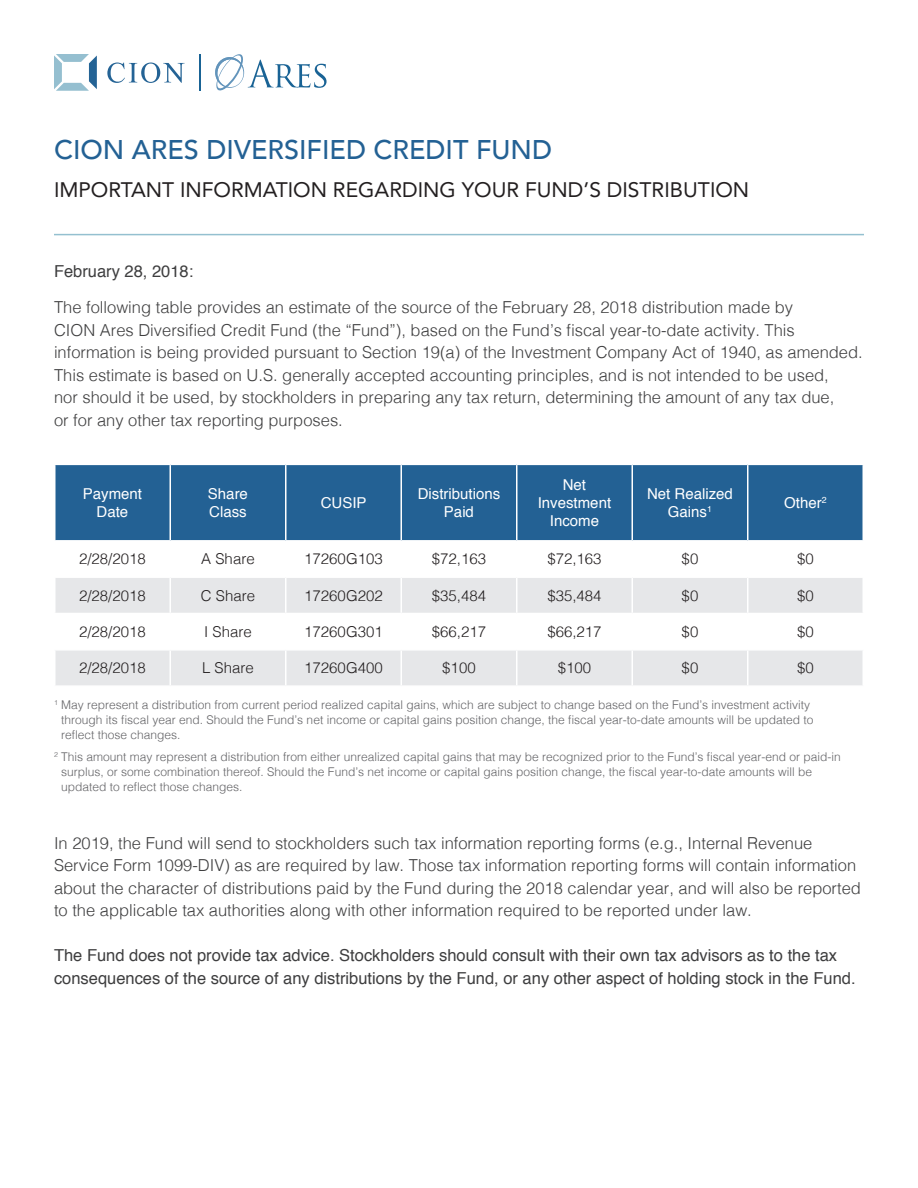
<style>
.page{position:relative;width:918px;height:1188px;background:#fff}
.page>*{position:absolute;margin:0;border:0;box-sizing:border-box;transform-origin:0 0}
.t1{font:500 27px "Avenir";color:#236194}
.t2{font:21px "Avenir";color:#231f20}
.t3{font:300 16.5px/22.5px "Helvetica";color:#3e3e3f}
.t4{font:16.5px/22.5px "Helvetica";color:#3e3e3f}
.t5{font:300 15px "Helvetica";color:#231f20}
.t6{font:15px/18px "Helvetica";color:#fff;text-align:center}
.t7{font:300 12px/15px "Helvetica";color:#636366}
</style>
<div class="page">
<hr style="left:200px;top:54px;width:1px;height:37px;background:#196395">
<svg style="left:215px;top:54px;width:112px;height:37px"></svg>
<svg style="left:107px;top:63px;width:78px;height:20px"></svg>
<svg style="left:54px;top:54px;width:43px;height:37px"></svg>
<div style="left:56px;top:465px;width:806px;height:75px;background:#236194"></div>
<svg style="left:56px;top:578px;width:806px;height:107px;fill:#e6e7e9"></svg>
<hr style="left:170px;top:465px;width:1px;height:75px;background:#fff">
<hr style="left:285px;top:465px;width:1px;height:75px;background:#fff">
<hr style="left:400px;top:465px;width:2px;height:75px;background:#fff">
<hr style="left:516px;top:465px;width:2px;height:75px;background:#fff">
<hr style="left:632px;top:465px;width:1px;height:75px;background:#fff">
<hr style="left:747px;top:465px;width:1px;height:75px;background:#fff">
<hr style="left:170px;top:578px;width:1px;height:35px;background:#fff">
<hr style="left:285px;top:578px;width:1px;height:35px;background:#fff">
<hr style="left:400px;top:578px;width:2px;height:35px;background:#fff">
<hr style="left:516px;top:578px;width:2px;height:35px;background:#fff">
<hr style="left:632px;top:578px;width:1px;height:35px;background:#fff">
<hr style="left:747px;top:578px;width:1px;height:35px;background:#fff">
<hr style="left:54px;top:613px;width:116px;height:1px;background:#fff">
<hr style="left:170px;top:613px;width:116px;height:1px;background:#fff">
<hr style="left:170px;top:614px;width:1px;height:35px;background:#fff">
<hr style="left:286px;top:613px;width:115px;height:1px;background:#fff">
<hr style="left:285px;top:614px;width:1px;height:35px;background:#fff">
<hr style="left:401px;top:613px;width:116px;height:1px;background:#fff">
<hr style="left:400px;top:614px;width:2px;height:35px;background:#fff">
<hr style="left:517px;top:613px;width:115px;height:1px;background:#fff">
<hr style="left:516px;top:614px;width:2px;height:35px;background:#fff">
<hr style="left:632px;top:613px;width:116px;height:1px;background:#fff">
<hr style="left:632px;top:614px;width:1px;height:35px;background:#fff">
<hr style="left:748px;top:613px;width:116px;height:1px;background:#fff">
<hr style="left:747px;top:614px;width:1px;height:35px;background:#fff">
<hr style="left:54px;top:649px;width:116px;height:2px;background:#fff">
<hr style="left:170px;top:649px;width:116px;height:2px;background:#fff">
<hr style="left:170px;top:651px;width:1px;height:34px;background:#fff">
<hr style="left:286px;top:649px;width:115px;height:2px;background:#fff">
<hr style="left:285px;top:651px;width:1px;height:34px;background:#fff">
<hr style="left:401px;top:649px;width:116px;height:2px;background:#fff">
<hr style="left:400px;top:651px;width:2px;height:34px;background:#fff">
<hr style="left:517px;top:649px;width:115px;height:2px;background:#fff">
<hr style="left:516px;top:651px;width:2px;height:34px;background:#fff">
<hr style="left:632px;top:649px;width:116px;height:2px;background:#fff">
<hr style="left:632px;top:651px;width:1px;height:34px;background:#fff">
<hr style="left:748px;top:649px;width:116px;height:2px;background:#fff">
<hr style="left:747px;top:651px;width:1px;height:34px;background:#fff">
<hr style="left:54px;top:234px;width:810px;height:1px;background:#94c0d0">
<p class="t1" style="left:54px;top:126px;width:500px">CION ARES DIVERSIFIED CREDIT FUND</p>
<p class="t2" style="left:54px;top:173px;width:697px">IMPORTANT INFORMATION REGARDING YOUR FUND’S DISTRIBUTION</p>
<p class="t4" style="left:54px;top:261px;width:141px">February 28, 2018:</p>
<p class="t3" style="left:54px;top:295px;width:810px">The following table provides an estimate of the source of the February 28, 2018 distribution made by<br>CION Ares Diversified Credit Fund (the “Fund”), based on the Fund’s fiscal year-to-date activity. This information is being provided pursuant to Section 19(a) of the Investment Company Act of 1940, as amended.<br>This estimate is based on U.S. generally accepted accounting principles, and is not intended to be used,<br>nor should it be used, by stockholders in preparing any tax return, determining the amount of any tax due,<br>or for any other tax reporting purposes.</p>
<p class="t6" style="left:83px;top:485px;width:61px">Payment<br>Date</p>
<p class="t6" style="left:208px;top:485px;width:42px;text-align:left">Share<br>Class</p>
<p class="t6" style="left:321px;top:494px;width:47px">CUSIP</p>
<p class="t6" style="left:418px;top:485px;width:84px">Distributions<br>Paid</p>
<p class="t6" style="left:563px;top:476px;width:25px">Net</p>
<p class="t6" style="left:538px;top:494px;width:75px">Investment</p>
<p class="t6" style="left:550px;top:512px;width:51px">Income</p>
<p class="t6" style="left:647px;top:485px;width:87px">Net Realized</p>
<p class="t6" style="left:668px;top:503px;width:46px">Gains<sup>1</sup></p>
<p class="t6" style="left:784px;top:494px;width:44px">Other<sup>2</sup></p>
<p class="t5" style="left:79px;top:546px;width:68px">2/28/2018</p>
<p class="t5" style="left:201px;top:546px;width:55px">A Share</p>
<p class="t5" style="left:304px;top:546px;width:80px">17260G103</p>
<p class="t5" style="left:432px;top:546px;width:56px">$72,163</p>
<p class="t5" style="left:547px;top:546px;width:56px">$72,163</p>
<p class="t5" style="left:682px;top:546px;width:18px">$0</p>
<p class="t5" style="left:797px;top:546px;width:18px">$0</p>
<p class="t5" style="left:79px;top:583px;width:68px">2/28/2018</p>
<p class="t5" style="left:201px;top:583px;width:56px">C Share</p>
<p class="t5" style="left:304px;top:583px;width:80px">17260G202</p>
<p class="t5" style="left:432px;top:583px;width:56px">$35,484</p>
<p class="t5" style="left:547px;top:583px;width:56px">$35,484</p>
<p class="t5" style="left:682px;top:583px;width:18px">$0</p>
<p class="t5" style="left:797px;top:583px;width:18px">$0</p>
<p class="t5" style="left:79px;top:619px;width:68px">2/28/2018</p>
<p class="t5" style="left:204px;top:619px;width:49px">I Share</p>
<p class="t5" style="left:304px;top:619px;width:80px">17260G301</p>
<p class="t5" style="left:432px;top:619px;width:56px">$66,217</p>
<p class="t5" style="left:547px;top:619px;width:56px">$66,217</p>
<p class="t5" style="left:682px;top:619px;width:18px">$0</p>
<p class="t5" style="left:797px;top:619px;width:18px">$0</p>
<p class="t5" style="left:79px;top:655px;width:68px">2/28/2018</p>
<p class="t5" style="left:202px;top:655px;width:53px">L Share</p>
<p class="t5" style="left:304px;top:655px;width:80px">17260G400</p>
<p class="t5" style="left:442px;top:655px;width:35px">$100</p>
<p class="t5" style="left:558px;top:655px;width:35px">$100</p>
<p class="t5" style="left:682px;top:655px;width:18px">$0</p>
<p class="t5" style="left:797px;top:655px;width:18px">$0</p>
<p class="t7" style="left:61px;top:697px;width:754px;text-indent:-7px"><sup>1</sup> May represent a distribution from current period realized capital gains, which are subject to change based on the Fund’s investment activity through its fiscal year end. Should the Fund’s net income or capital gains position change, the fiscal year-to-date amounts will be updated to reflect those changes.</p>
<p class="t7" style="left:61px;top:748px;width:781px;text-indent:-7px"><sup>2</sup> This amount may represent a distribution from either unrealized capital gains that may be recognized prior to the Fund’s fiscal year-end or paid-in surplus, or some combination thereof. Should the Fund’s net income or capital gains position change, the fiscal year-to-date amounts will be updated to reflect those changes.</p>
<p class="t3" style="left:54px;top:830px;width:808px">In 2019, the Fund will send to stockholders such tax information reporting forms (e.g., Internal Revenue Service Form 1099-DIV) as are required by law. Those tax information reporting forms will contain information about the character of distributions paid by the Fund during the 2018 calendar year, and will also be reported to the applicable tax authorities along with other information required to be reported under law.</p>
<p class="t4" style="left:54px;top:945px;width:803px">The Fund does not provide tax advice. Stockholders should consult with their own tax advisors as to the tax consequences of the source of any distributions by the Fund, or any other aspect of holding stock in the Fund.</p>
</div>
